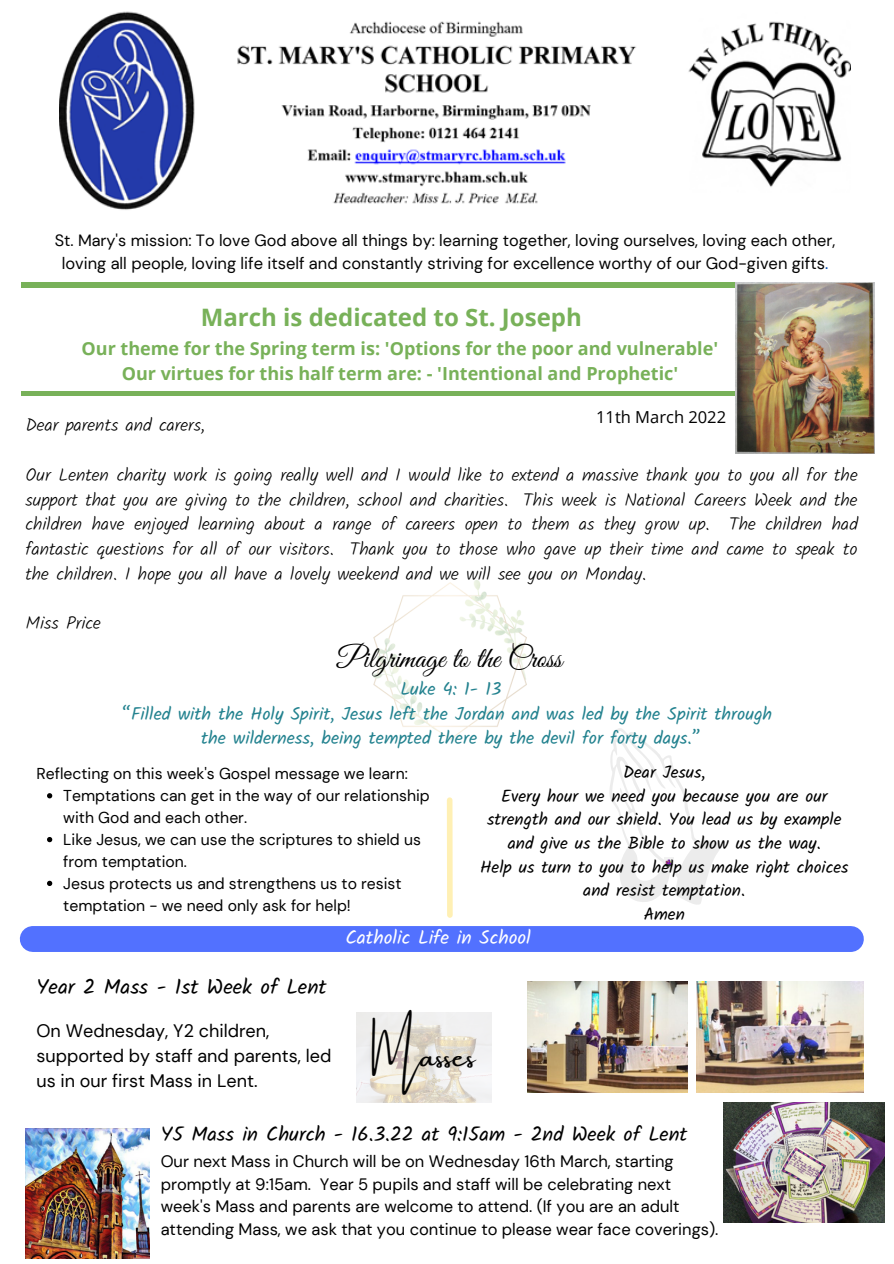
<style>
.page{position:relative;width:894px;height:1264px;background:#fff}
.page>*{position:absolute;margin:0;border:0;box-sizing:border-box;transform-origin:0 0}
.t1{font:30.75px "Amsterdam One";color:#030303}
.t2{font:30px "Great Vibes";color:#000}
.t3{font:700 24px "Open Sans";color:#78b159}
.t4{font:21px "Kalam";color:#000}
.t5{font:20.25px "Kalam";color:#000}
.t6{font:19.35px "Kalam";color:#fff}
.t7{font:300 18px/24.8px "Kalam";color:#000;text-align:justify}
.t8{font:18px "Kalam";color:#23828f}
.t9{font:700 18px "Open Sans";color:#78b159}
.t10{font:18px/25px "DM Sans";color:#000}
.t11{font:17.25px/23.7px "Kalam";color:#000;text-align:center}
.t12{font:16.5px/22.5px "DM Sans";color:#000}
.t13{font:16.5px "DM Sans";color:#030303}
.t14{font:16.5px "Open Sans";color:#000}
.t15{font:16.35px "DM Sans";color:#030303}
.t16{font:15.75px/21.9px "DM Sans";color:#000}
.s1{color:#004aad}
</style>
<div class="page">
<div style="left:21px;top:282px;width:836px;height:5px;background:#78b159"></div>
<img style="left:59px;top:11px;width:791px;height:199px">
<hr style="left:21px;top:391px;width:836px;height:4px;background:#78b159">
<div style="left:446px;top:800px;width:6px;height:115px;background:#fff0b4"></div>
<img style="left:374px;top:581px;width:152px;height:158px">
<div style="left:33px;top:926px;width:817px;height:26px;background:#5271ff"></div>
<img style="left:26px;top:1128px;width:123px;height:129px">
<img style="left:356px;top:1012px;width:135px;height:90px">
<svg style="left:609px;top:728px;width:114px;height:177px"></svg>
<img style="left:735px;top:282px;width:139px;height:172px">
<img style="left:527px;top:981px;width:160px;height:111px">
<img style="left:696px;top:981px;width:166px;height:111px">
<svg style="left:47px;top:793px;width:5px;height:5px"></svg>
<svg style="left:47px;top:837px;width:5px;height:5px"></svg>
<svg style="left:47px;top:880px;width:5px;height:6px"></svg>
<img style="left:723px;top:1102px;width:161px;height:120px">
<p class="t15" style="left:55px;top:230px;width:781px">St. Mary's mission: To love God above all things by: learning together, loving ourselves, loving each other,</p>
<p class="t13" style="left:62px;top:252px;width:767px">loving all people, loving life itself and constantly striving for excellence worthy of our God-given gifts<span class="s1">.</span></p>
<p class="t3" style="left:201px;top:300px;width:382px">March is dedicated to St. Joseph</p>
<p class="t9" style="left:82px;top:336px;width:638px">Our theme for the Spring term is: 'Options for the poor and vulnerable'</p>
<p class="t9" style="left:122px;top:361px;width:558px">Our virtues for this half term are: - 'Intentional and Prophetic'</p>
<p class="t14" style="left:596px;top:405px;width:131px">11th March 2022</p>
<p class="t7" style="left:26px;top:412px;width:181px">Dear parents and carers,</p>
<p class="t7" style="left:26px;top:462px;width:833px">Our Lenten charity work is going really well and I would like to extend a massive thank you to you all for the support that you are giving to the children, school and charities. This week is National Careers Week and the children have enjoyed learning about a range of careers open to them as they grow up. The children had fantastic questions for all of our visitors. Thank you to those who gave up their time and came to speak to the children. I hope you all have a lovely weekend and we will see you on Monday.</p>
<p class="t7" style="left:26px;top:611px;width:77px">Miss Price</p>
<p class="t2" style="left:337px;top:641px;width:226px">Pilgrimage to the Cross</p>
<p class="t8" style="left:400px;top:678px;width:102px">Luke 4: 1- 13</p>
<p class="t8" style="left:122px;top:702px;width:651px">“Filled with the Holy Spirit, Jesus left the Jordan and was led by the Spirit through</p>
<p class="t8" style="left:201px;top:727px;width:500px">the wilderness, being tempted there by the devil for forty days.”</p>
<p class="t16" style="left:36px;top:762px;width:373px">Reflecting on this week's Gospel message we learn:</p>
<p class="t11" style="left:623px;top:760px;width:84px">Dear Jesus,</p>
<p class="t11" style="left:487px;top:783px;width:356px">Every hour we need you because you are our strength and our shield. You lead us by example and give us the Bible to show us the way.</p>
<p class="t11" style="left:480px;top:854px;width:370px">Help us turn to you to help us make right choices and resist temptation.</p>
<p class="t11" style="left:643px;top:902px;width:43px">Amen</p>
<p class="t16" style="left:63px;top:784px;width:368px">Temptations can get in the way of our relationship with God and each other.</p>
<p class="t16" style="left:63px;top:828px;width:359px">Like Jesus, we can use the scriptures to shield us from temptation.</p>
<p class="t16" style="left:63px;top:872px;width:339px">Jesus protects us and strengthens us to resist temptation - we need only ask for help!</p>
<p class="t6" style="left:345px;top:925px;width:187px">Catholic Life in School</p>
<p class="t4" style="left:36px;top:974px;width:291px">Year 2 Mass - 1st Week of Lent</p>
<p class="t10" style="left:36px;top:1018px;width:296px">On Wednesday, Y2 children, supported by staff and parents, led us in our first Mass in Lent.</p>
<p class="t5" style="left:161px;top:1122px;width:528px">Y5 Mass in Church - 16.3.22 at 9:15am - 2nd Week of Lent</p>
<p class="t12" style="left:161px;top:1150px;width:559px">Our next Mass in Church will be on Wednesday 16th March, starting promptly at 9:15am. Year 5 pupils and staff will be celebrating next week's Mass and parents are welcome to attend. (If you are an adult attending Mass, we ask that you continue to please wear face coverings).</p>
<p class="t1" style="left:372px;top:1039px;width:105px">Masses</p>
</div>
